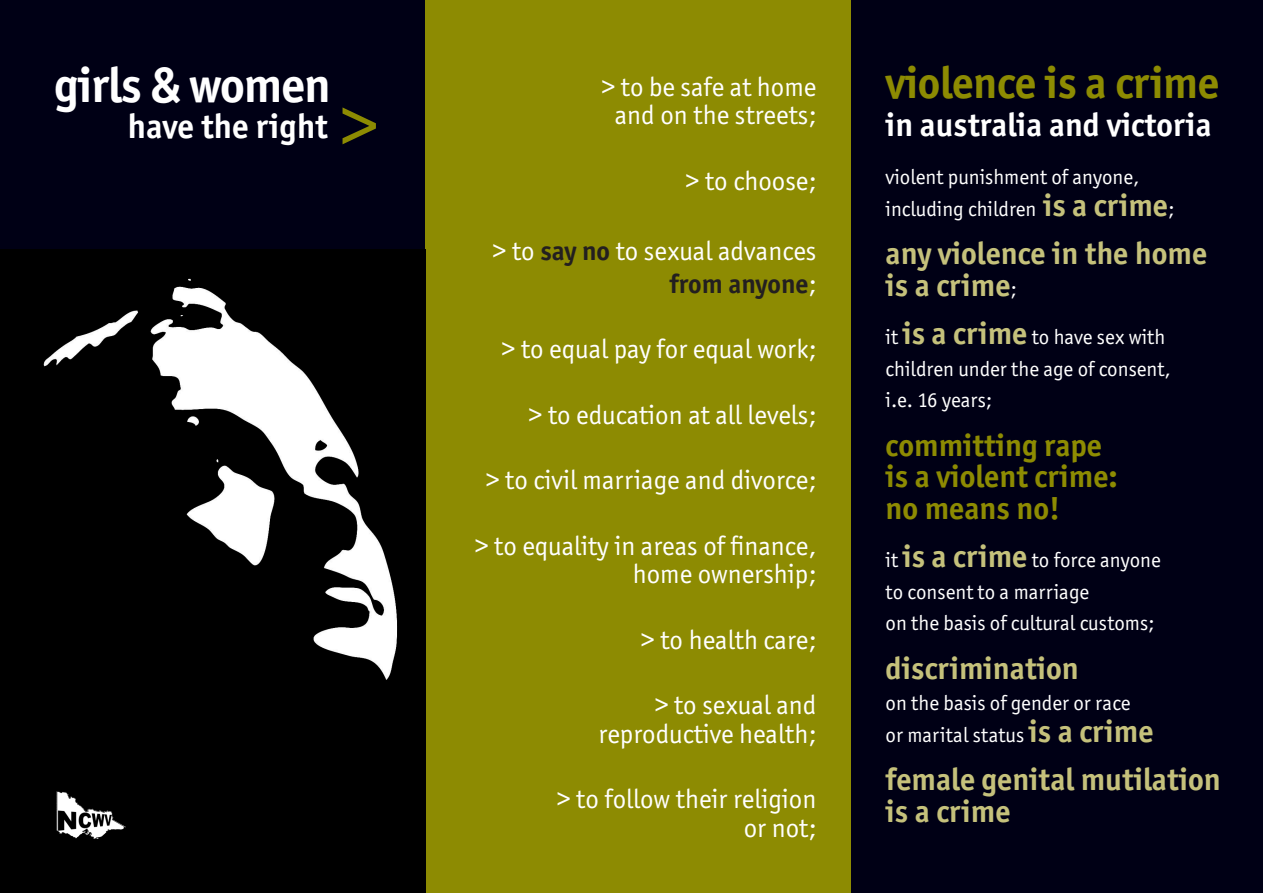
<style>
.page{position:relative;width:1263px;height:893px;background:#000015}
.page>*{position:absolute;margin:0;border:0;box-sizing:border-box;transform-origin:0 0}
.t1{font:75px "Officina San ITC";color:#8d8b02}
.t2{font:700 49.5px "Officina San ITC";letter-spacing:-.02em;color:#fff}
.t3{font:700 45px "Officina San ITC";letter-spacing:-.01em;color:#8d8b02}
.t4{font:700 34.5px "Officina San ITC";color:#fff}
.t5{font:700 33px "Officina San ITC";color:#fff}
.t6{font:700 31.5px/31.5px "Officina San ITC";color:#c5c17b}
.t7{font:700 31.5px/31.5px "Officina San ITC";color:#8d8b02}
.t8{font:27px/28.5px "Officina San ITC";color:#fff;text-align:right}
.t9{font:21px/31.5px "Officina San ITC";color:#fff}
.s1{font-weight:700;color:#231f20}
.s2{font-weight:700;font-size:31.5px;color:#c5c17b}
.s3{font-weight:400;font-size:21px;color:#fff}
</style>
<div class="page">
<div style="left:425px;top:0;width:425px;height:893px;background:#8d8b02"></div>
<img style="left:0;top:250px;width:425px;height:643px">
<img style="left:57px;top:791px;width:15px;height:45px">
<p class="t2" style="left:54px;top:54px;width:278px">girls &amp; women</p>
<p class="t4" style="left:128px;top:105px;width:202px">have the right</p>
<p class="t1" style="left:340px;top:83px;width:40px">&gt;</p>
<p class="t8" style="left:601px;top:72px;width:217px;text-align:center">&gt; to be safe at home and on the streets;</p>
<p class="t8" style="left:686px;top:166px;width:132px">&gt; to choose;</p>
<p class="t8" style="left:493px;top:234px;width:325px;line-height:33px">&gt; to <span class="s1">say no</span> to sexual advances <span class="s1">from anyone</span>;</p>
<p class="t8" style="left:502px;top:335px;width:316px">&gt; to equal pay for equal work;</p>
<p class="t8" style="left:529px;top:400px;width:289px">&gt; to education at all levels;</p>
<p class="t8" style="left:486px;top:466px;width:332px">&gt; to civil marriage and divorce;</p>
<p class="t8" style="left:475px;top:531px;width:343px">&gt; to equality in areas of finance, home ownership;</p>
<p class="t8" style="left:641px;top:625px;width:177px">&gt; to health care;</p>
<p class="t8" style="left:598px;top:691px;width:219px">&gt; to sexual and reproductive health;</p>
<p class="t8" style="left:557px;top:785px;width:261px">&gt; to follow their religion or not;</p>
<p class="t3" style="left:885px;top:55px;width:335px">violence is a crime</p>
<p class="t5" style="left:885px;top:104px;width:327px">in australia and victoria</p>
<p class="t9" style="left:885px;top:161px;width:290px">violent punishment of anyone, including children <span class="s2">is a crime</span>;</p>
<p class="t6" style="left:885px;top:237px;width:323px">any violence in the home is a crime<span class="s3">;</span></p>
<p class="t9" style="left:885px;top:321px;width:287px">it <span class="s2">is a crime</span> to have sex with children under the age of consent, i.e. 16 years;</p>
<p class="t7" style="left:885px;top:429px;width:234px">committing rape is a violent crime: no means no!</p>
<p class="t9" style="left:885px;top:544px;width:277px">it <span class="s2">is a crime</span> to force anyone to consent to a marriage<br>on the basis of cultural customs;</p>
<p class="t6" style="left:885px;top:652px;width:195px">discrimination</p>
<p class="t9" style="left:885px;top:687px;width:269px">on the basis of gender or race<br>or marital status <span class="s2">is a crime</span></p>
<p class="t6" style="left:885px;top:763px;width:337px">female genital mutilation is a crime</p>
</div>
